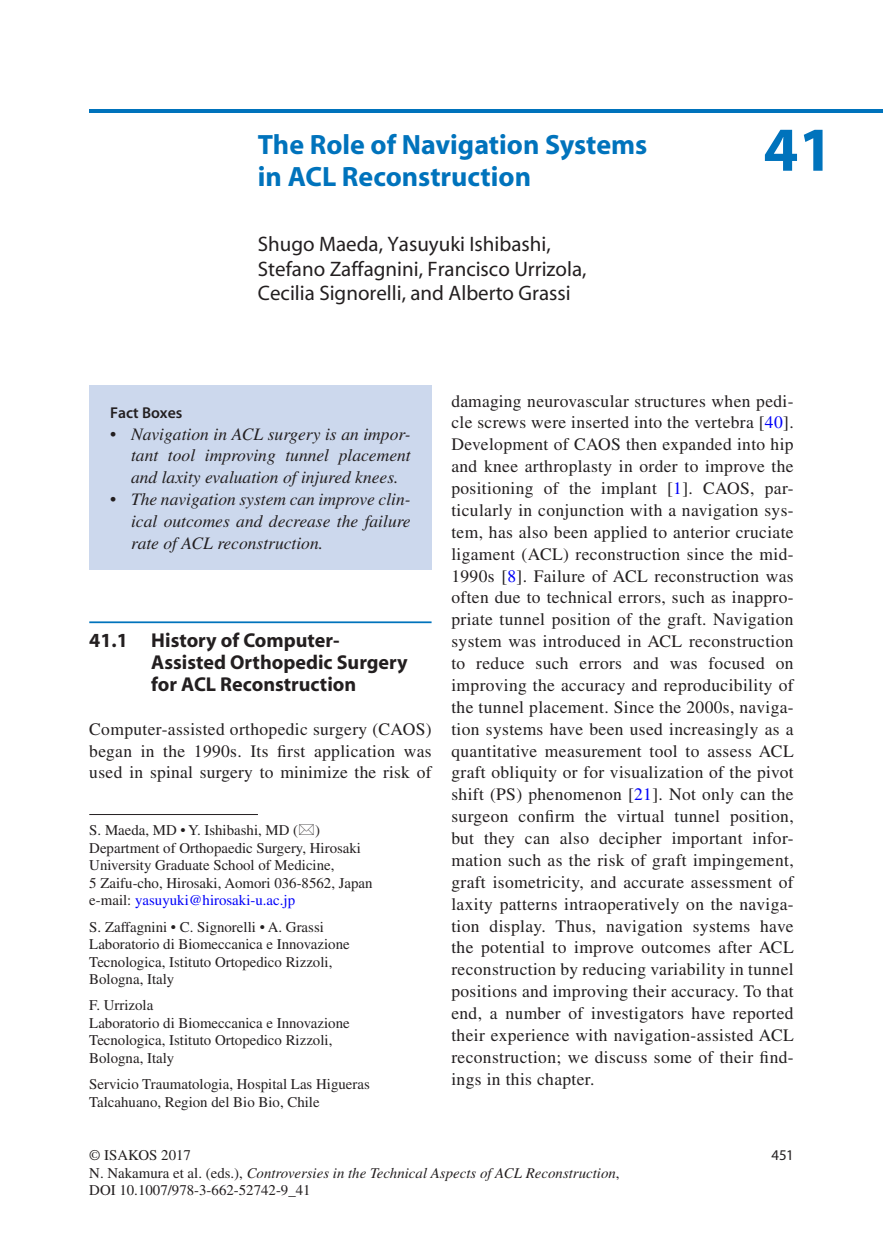
<style>
.page{position:relative;width:883px;height:1260px;background:#fff}
.page>*{position:absolute;margin:0;border:0;box-sizing:border-box;transform-origin:0 0}
.t1{font:700 63px "Mknlpn Myriad";color:#0073bc}
.t2{font:700 28px/31.5px "Mknlpn Myriad";color:#0073bc}
.t3{font:21px/24.5px "Dcrjqn Myriad";color:#231f20}
.t4{font:700 20.12px/21.9px "Mknlpn Myriad";color:#231f20}
.t5{font:17.5px/21.9px "Dpsdbj Times";letter-spacing:.02em;color:#231f20;text-align:justify}
.t6{font:italic 17.5px/21.9px "Lmbdys Times";color:#231f20;text-align:justify}
.t7{font:600 15.75px "Dbcgbq Myriad";color:#231f20}
.t8{font:14.88px/17.5px "Dpsdbj Times";color:#231f20}
.t9{font:italic 14.88px "Wchrvv Times";color:#231f20}
.t10{font:14.88px "Bgnhgj Times";color:#231f20}
.t11{font:14.88px "Hgfrlk Myriad";color:#231f20}
.s1{font-family:"Dpsdbj Times";font-style:normal}
.s2{color:#0000fa}
.s3{font-family:"Bgnhgj Times";font-style:normal}
</style>
<div class="page">
<hr style="left:89px;top:109px;width:794px;height:3px;background:#0073bc">
<hr style="left:89px;top:621px;width:343px;height:2px;background:#0073bc">
<hr style="left:89px;top:814px;width:169px;height:1px;background:#231f20">
<div style="left:89px;top:385px;width:343px;height:185px;background:#ccd8ed"></div>
<h2 class="t2" style="left:258px;top:130px;width:391px">The Role of Navigation Systems in ACL Reconstruction</h2>
<p class="t3" style="left:258px;top:233px;width:330px">Shugo Maeda, Yasuyuki Ishibashi,<br>Stefano Zaffagnini, Francisco Urrizola,<br>Cecilia Signorelli, and Alberto Grassi</p>
<h1 class="t1" style="left:763px;top:117px;width:71px">41</h1>
<p class="t7" style="left:110px;top:404px;width:74px">Fact Boxes</p>
<p class="t6" style="left:131px;top:423px;width:281px;text-indent:-21px"><span class="s1">•</span> Navigation in ACL surgery is an impor&shy;tant tool improving tunnel placement and laxity evaluation of injured knees.</p>
<p class="t6" style="left:131px;top:488px;width:281px;text-indent:-21px"><span class="s1">•</span> The navigation system can improve clin&shy;ical outcomes and decrease the failure rate of ACL reconstruction.</p>
<p class="t4" style="left:151px;top:630px;width:258px;text-indent:-62px">41.1 History of Computer-<br>Assisted Orthopedic Surgery for ACL Reconstruction</p>
<p class="t5" style="left:89px;top:718px;width:344px">Computer-assisted orthopedic surgery (CAOS) began in the 1990s. Its first application was used in spinal surgery to minimize the risk of</p>
<p class="t8" style="left:89px;top:822px;width:285px">S. Maeda, MD • Y. Ishibashi, MD ( )<br>Department of Orthopaedic Surgery, Hirosaki University Graduate School of Medicine,<br>5 Zaifu-cho, Hirosaki, Aomori 036-8562, Japan e-mail: <span class="s2">yasuyuki@hirosaki-u.ac.jp</span></p>
<p class="t8" style="left:89px;top:918px;width:262px">S. Zaffagnini • C. Signorelli • A. Grassi Laboratorio di Biomeccanica e Innovazione Tecnologica, Istituto Ortopedico Rizzoli, Bologna, Italy</p>
<p class="t8" style="left:89px;top:997px;width:262px">F. Urrizola<br>Laboratorio di Biomeccanica e Innovazione<br>Tecnologica, Istituto Ortopedico Rizzoli,<br>Bologna, Italy</p>
<p class="t8" style="left:89px;top:1075px;width:282px">Servicio Traumatologia, Hospital Las Higueras<br>Talcahuano, Region del Bio Bio, Chile</p>
<p class="t5" style="left:451px;top:390px;width:344px">damaging neurovascular structures when pedi&shy;cle screws were inserted into the vertebra [<span class="s2">40</span>].<br>Development of CAOS then expanded into hip and knee arthroplasty in order to improve the positioning of the implant [<span class="s2">1</span>]. CAOS, par&shy;ticularly in conjunction with a navigation sys&shy;tem, has also been applied to anterior cruciate ligament (ACL) reconstruction since the mid-1990s [<span class="s2">8</span>]. Failure of ACL reconstruction was often due to technical errors, such as inappro&shy;priate tunnel position of the graft. Navigation system was introduced in ACL reconstruction to reduce such errors and was focused on improving the accuracy and reproducibility of the tunnel placement. Since the 2000s, naviga&shy;tion systems have been used increasingly as a quantitative measurement tool to assess ACL graft obliquity or for visualization of the pivot shift (PS) phenomenon [<span class="s2">21</span>]. Not only can the surgeon confirm the virtual tunnel position, but they can also decipher important infor&shy;mation such as the risk of graft impingement, graft isometricity, and accurate assessment of laxity patterns intraoperatively on the naviga&shy;tion display. Thus, navigation systems have the potential to improve outcomes after ACL reconstruction by reducing variability in tunnel positions and improving their accuracy. To that end, a number of investigators have reported their experience with navigation-assisted ACL reconstruction; we discuss some of their find&shy;ings in this chapter.</p>
<p class="t10" style="left:89px;top:1147px;width:103px">© ISAKOS 2017</p>
<p class="t11" style="left:772px;top:1148px;width:24px">451</p>
<p class="t9" style="left:89px;top:1165px;width:532px"><span class="s3">N. Nakamura et al. (eds.),</span> Controversies in the Technical Aspects of ACL Reconstruction<span class="s3">,</span></p>
<p class="t10" style="left:89px;top:1182px;width:223px">DOI 10.1007/978-3-662-52742-9_41</p>
</div>
